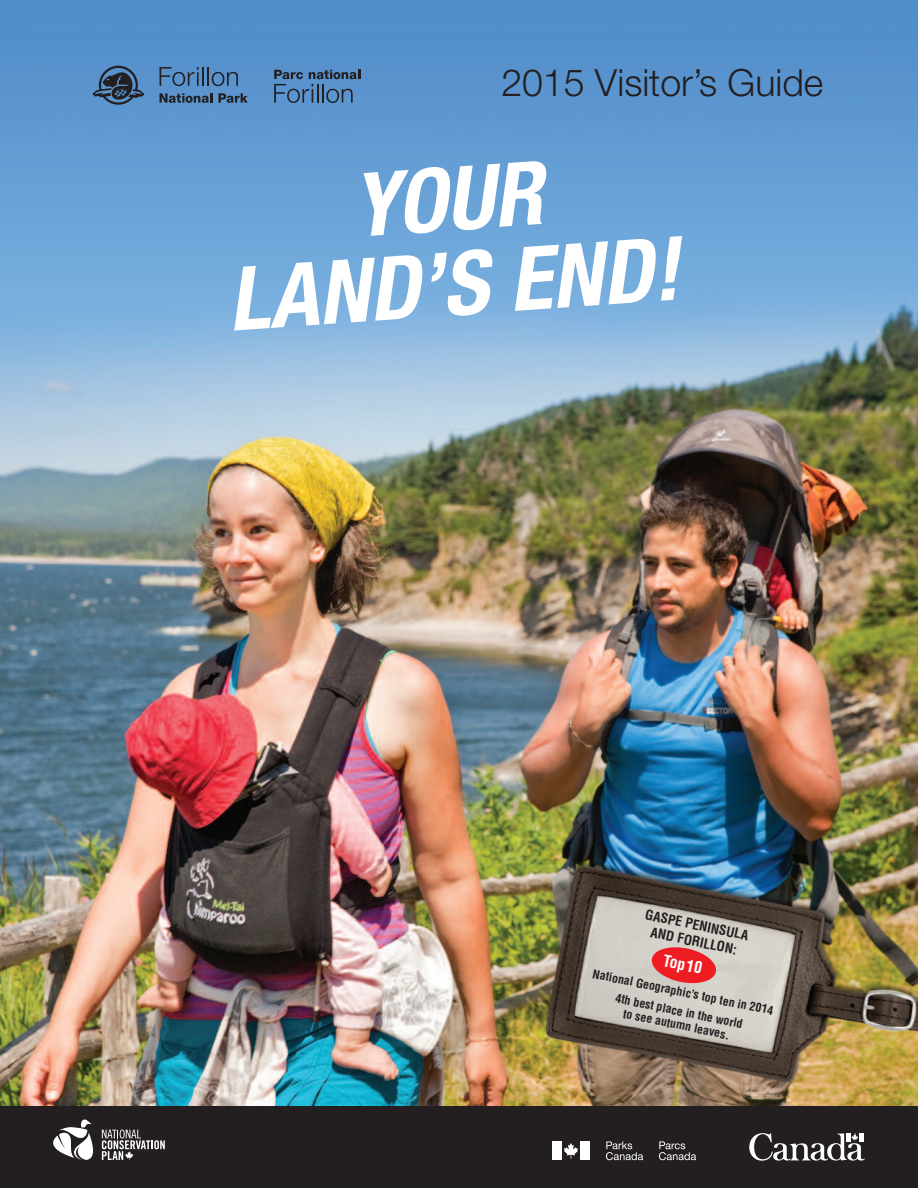
<style>
.page{position:relative;width:918px;height:1188px;background:#fff}
.page>*{position:absolute;margin:0;border:0;box-sizing:border-box;transform-origin:0 0}
.t1{font:300 37.5px "Helvetica Neue";color:#231f20}
.t2{font:700 condensed 16.05px "Helvetica LT Std";color:#fff}
.t3{font:700 condensed 13.5px/16.2px "Helvetica LT Std";color:#231f20;text-align:center}
.t4{font:700 condensed 12px/19.4px "Helvetica LT Std";color:#231f20;text-align:center}
</style>
<div class="page">
<img style="left:0;top:0;width:918px;height:1106px">
<div style="left:0;top:1106px;width:918px;height:82px;background:#231f20"></div>
<svg style="left:749px;top:1133px;width:116px;height:28px"></svg>
<div style="left:552px;top:1141px;width:10px;height:19px;background:#fff"></div>
<svg style="left:564px;top:1143px;width:14px;height:16px"></svg>
<div style="left:580px;top:1141px;width:10px;height:19px;background:#fff"></div>
<svg style="left:606px;top:1141px;width:37px;height:19px"></svg>
<svg style="left:659px;top:1141px;width:37px;height:19px"></svg>
<svg style="left:102px;top:1130px;width:63px;height:30px"></svg>
<svg style="left:53px;top:1119px;width:40px;height:41px"></svg>
<svg style="left:274px;top:70px;width:86px;height:33px;background:#4b76a1"></svg>
<svg style="left:160px;top:93px;width:52px;height:10px"></svg>
<svg style="left:218px;top:93px;width:30px;height:10px"></svg>
<svg style="left:160px;top:67px;width:78px;height:19px"></svg>
<svg style="left:93px;top:66px;width:52px;height:39px;background:#426386"></svg>
<svg style="left:234px;top:161px;width:448px;height:170px"></svg>
<svg style="left:650px;top:945px;width:68px;height:41px;background:#e46061"></svg>
<h1 class="t1" style="left:501px;top:69px;width:324px">2015 Visitor’s Guide</h1>
<p class="t3" style="left:647px;top:907px;width:107px;rotate:12deg">GASPE PENINSULA<br>AND FORILLON:</p>
<p class="t4" style="left:595px;top:964px;width:186px;rotate:12deg">National Geographic’s top ten in 2014<br>4th best place in the world</p>
<h2 class="t2" style="left:665px;top:954px;width:41px;rotate:12deg">Top10</h2>
<p class="t4" style="left:625px;top:1004px;width:110px;rotate:12deg">to see autumn leaves.</p>
</div>
